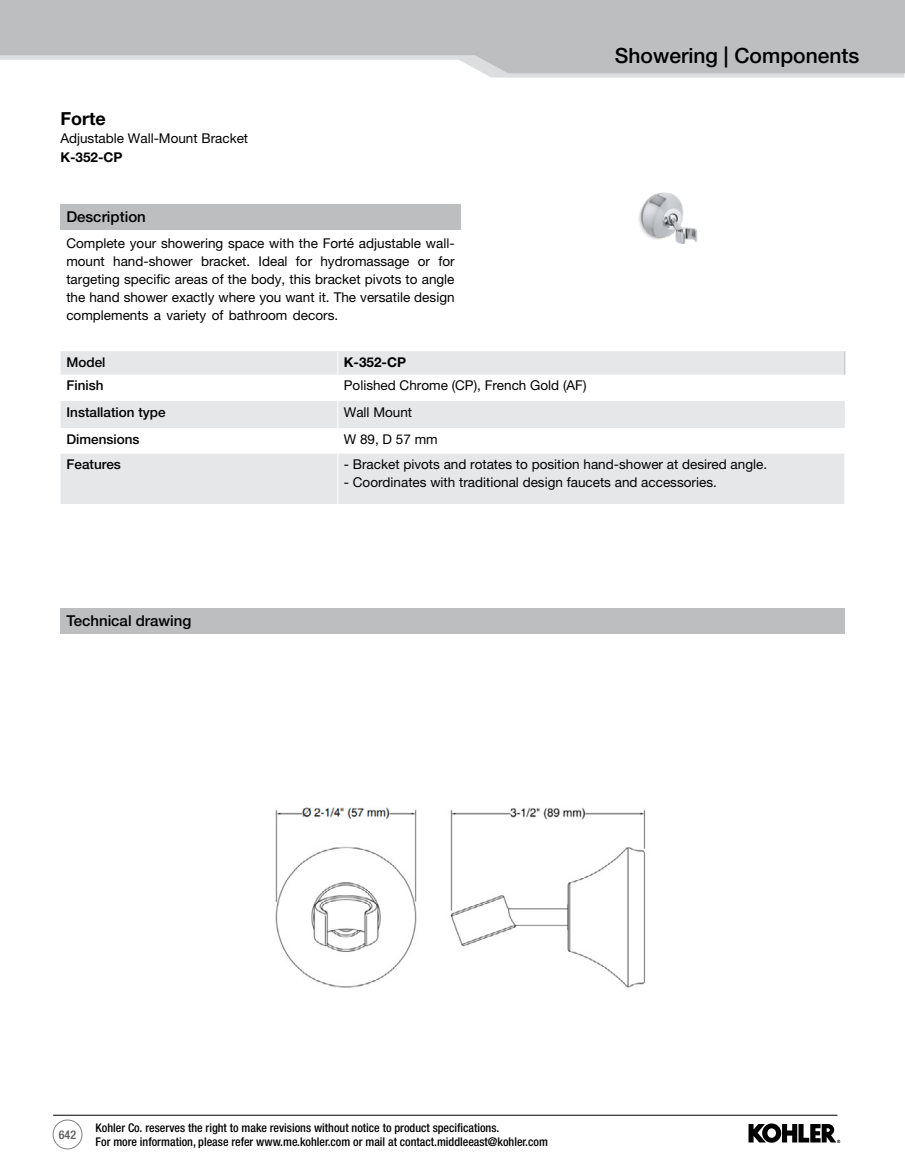
<style>
.page{position:relative;width:905px;height:1175px;background:#fff}
.page>*{position:absolute;margin:0;border:0;box-sizing:border-box;transform-origin:0 0}
.t1{font:500 21px "Helvetica Neue LT Pro";color:#000}
.t2{font:700 18px "Helvetica Neue LT Pro";color:#000}
.t3{font:500 15px "Helvetica Neue LT Pro";color:#000}
.t4{font:13.5px/18px "Helvetica Neue LT Pro";color:#000;text-align:justify}
.t5{font:500 13.5px "Helvetica Neue LT Pro";color:#000}
.t6{font:700 13.5px "Helvetica Neue LT Pro";color:#000}
.t7{font:500 condensed 12px/13.5px "Helvetica Neue LT Pro";color:#000}
.t8{font:500 condensed 12px "Helvetica Neue LT Pro";color:#58595b}
</style>
<div class="page">
<hr style="left:53px;top:1115px;width:784px;height:1px;background:#000">
<svg style="left:748px;top:1123px;width:92px;height:20px"></svg>
<div style="left:53px;top:1119px;width:29px;height:30px;border:1px solid #808285;border-radius:50%"></div>
<div style="left:60px;top:204px;width:400px;height:25px;background:#bcbec0"></div>
<div style="left:61px;top:454px;width:783px;height:50px;background:#e6e7e8"></div>
<svg style="left:61px;top:351px;width:784px;height:77px"></svg>
<hr style="left:337px;top:453px;width:1px;height:51px;background:#fff">
<div style="left:61px;top:608px;width:783px;height:25px;background:#bcbec0"></div>
<img style="left:275px;top:807px;width:371px;height:181px">
<img style="left:638px;top:192px;width:60px;height:52px">
<svg style="left:484px;top:73px;width:420px;height:5px;background:#dddedf"></svg>
<svg style="left:0;top:0;width:904px;height:73px;background:#c3c5c7"></svg>
<p class="t2" style="left:60px;top:107px;width:47px">Forte</p>
<p class="t4" style="left:60px;top:129px;width:189px">Adjustable Wall-Mount Bracket</p>
<p class="t6" style="left:60px;top:149px;width:64px">K-352-CP</p>
<p class="t3" style="left:66px;top:208px;width:81px">Description</p>
<p class="t4" style="left:66px;top:234px;width:390px">Complete your showering space with the Forté adjustable wall&shy;mount hand-shower bracket. Ideal for hydromassage or for targeting specific areas of the body, this bracket pivots to angle the hand shower exactly where you want it. The versatile design complements a variety of bathroom decors.</p>
<p class="t1" style="left:615px;top:43px;width:246px">Showering | Components</p>
<p class="t5" style="left:67px;top:354px;width:41px">Model</p>
<p class="t6" style="left:344px;top:354px;width:64px">K-352-CP</p>
<p class="t5" style="left:67px;top:377px;width:39px">Finish</p>
<p class="t4" style="left:344px;top:376px;width:244px">Polished Chrome (CP), French Gold (AF)</p>
<p class="t5" style="left:67px;top:404px;width:101px">Installation type</p>
<p class="t4" style="left:344px;top:403px;width:70px">Wall Mount</p>
<p class="t5" style="left:67px;top:431px;width:75px">Dimensions</p>
<p class="t4" style="left:344px;top:430px;width:95px">W 89, D 57 mm</p>
<p class="t5" style="left:67px;top:456px;width:56px">Features</p>
<p class="t4" style="left:344px;top:455px;width:425px">- Bracket pivots and rotates to position hand-shower at desired angle.</p>
<p class="t4" style="left:344px;top:473px;width:374px">- Coordinates with traditional design faucets and accessories.</p>
<p class="t3" style="left:67px;top:611px;width:126px">Technical drawing</p>
<p class="t8" style="left:59px;top:1127px;width:19px">642</p>
<p class="t7" style="left:96px;top:1120px;width:454px">Kohler Co. reserves the right to make revisions without notice to product specifications.<br>For more information, please refer www.me.kohler.com or mail at contact.middleeast@kohler.com</p>
</div>
